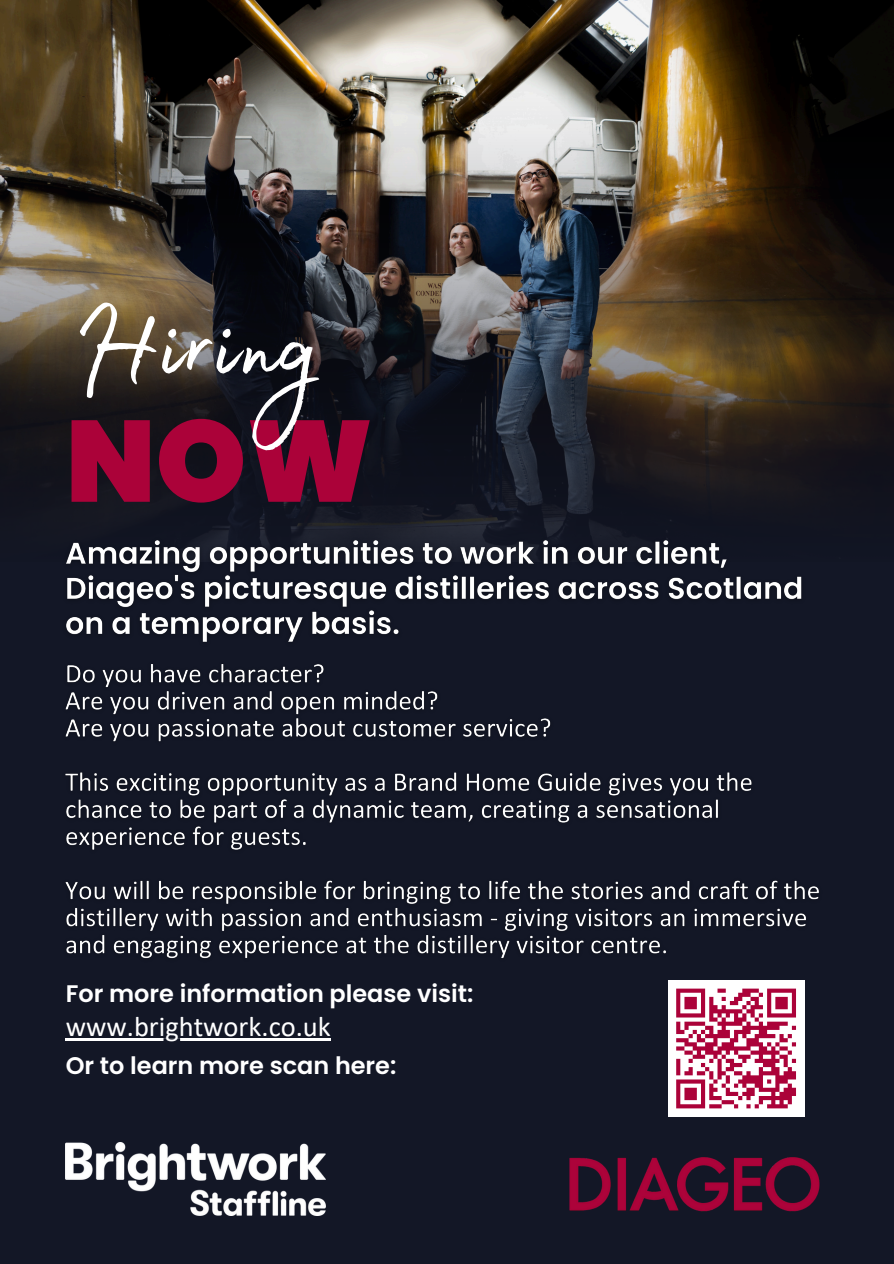
<style>
.page{position:relative;width:894px;height:1264px;background:#fff}
.page>*{position:absolute;margin:0;border:0;box-sizing:border-box;transform-origin:0 0}
.t1{font:136.65px "Madelyn Fill";color:#fff}
.t2{font:900 115.2px "Poppins";color:#ab0239}
.t3{font:28.5px "Calibri";color:#fff}
.t4{font:600 24px "Poppins";color:#fff}
</style>
<div class="page">
<div style="left:0;top:0;width:893px;height:1263px;background:#131726"></div>
<img style="left:0;top:0;width:893px;height:92px">
<img style="left:0;top:92px;width:893px;height:440px">
<img style="left:65px;top:664px;width:754px;height:294px">
<div style="left:667px;top:980px;width:137px;height:136px;background:#fff"></div>
<svg style="left:676px;top:988px;width:120px;height:121px"></svg>
<img style="left:66px;top:532px;width:736px;height:110px">
<hr style="left:66px;top:1038px;width:265px;height:2px;background:#fff">
<img style="left:569px;top:1157px;width:251px;height:55px">
<img style="left:66px;top:1142px;width:260px;height:73px">
<h1 class="t1" style="left:73px;top:240px;width:249px">Hiring</h1>
<p class="t2" style="left:66px;top:381px;width:309px">NOW</p>
<h2 class="t4" style="left:66px;top:976px;width:409px">For more information please visit:</h2>
<p class="t3" style="left:66px;top:1015px;width:266px">www.brightwork.co.uk</p>
<p class="t4" style="left:66px;top:1048px;width:332px">Or to learn more scan here:</p>
</div>
